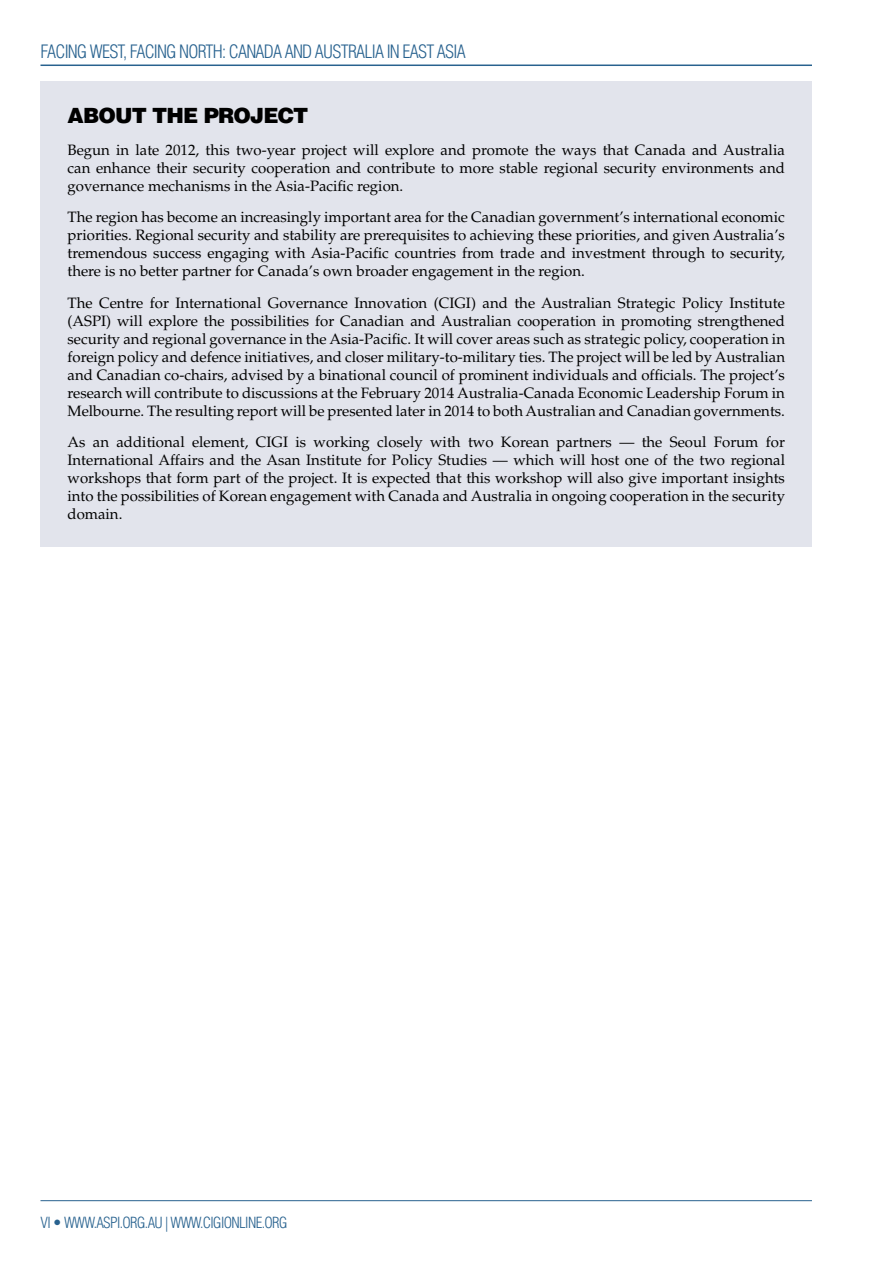
<style>
.page{position:relative;width:893px;height:1263px;background:#fff}
.page>*{position:absolute;margin:0;border:0;box-sizing:border-box;transform-origin:0 0}
.t1{font:900 21px "Helvetica LT Std";letter-spacing:-.04em;color:#000}
.t2{font:300 condensed 18px "Helvetica LT Std";letter-spacing:-.04em;color:#28628f}
.t3{font:15px/18px "Palatino LT Std";color:#000;text-align:justify}
.t4{font:300 condensed 15px "Helvetica LT Std";letter-spacing:-.04em;color:#28628f}
</style>
<div class="page">
<hr style="left:40px;top:65px;width:772px;height:1px;background:#28628f">
<hr style="left:40px;top:1200px;width:772px;height:1px;background:#28628f">
<div style="left:40px;top:81px;width:772px;height:465px;background:#e2e4ec"></div>
<p class="t2" style="left:40px;top:40px;width:427px">FACING WEST, FACING NORTH: CANADA AND AUSTRALIA IN EAST ASIA</p>
<h1 class="t1" style="left:68px;top:102px;width:242px">ABOUT THE PROJECT</h1>
<p class="t3" style="left:68px;top:141px;width:719px">Begun in late 2012, this two-year project will explore and promote the ways that Canada and Australia can enhance their security cooperation and contribute to more stable regional security environments and governance mechanisms in the Asia-Pacific region.</p>
<p class="t3" style="left:68px;top:208px;width:719px">The region has become an increasingly important area for the Canadian government’s international economic priorities. Regional security and stability are prerequisites to achieving these priorities, and given Australia’s tremendous success engaging with Asia-Pacific countries from trade and investment through to security, there is no better partner for Canada’s own broader engagement in the region.</p>
<p class="t3" style="left:68px;top:294px;width:719px">The Centre for International Governance Innovation (CIGI) and the Australian Strategic Policy Institute (ASPI) will explore the possibilities for Canadian and Australian cooperation in promoting strengthened security and regional governance in the Asia-Pacific. It will cover areas such as strategic policy, cooperation in foreign policy and defence initiatives, and closer military-to-military ties. The project will be led by Australian and Canadian co-chairs, advised by a binational council of prominent individuals and officials. The project’s research will contribute to discussions at the February 2014 Australia-Canada Economic Leadership Forum in Melbourne. The resulting report will be presented later in 2014 to both Australian and Canadian governments.</p>
<p class="t3" style="left:68px;top:433px;width:719px">As an additional element, CIGI is working closely with two Korean partners — the Seoul Forum for International Affairs and the Asan Institute for Policy Studies — which will host one of the two regional workshops that form part of the project. It is expected that this workshop will also give important insights into the possibilities of Korean engagement with Canada and Australia in ongoing cooperation in the security domain.</p>
<p class="t4" style="left:40px;top:1213px;width:249px">vi • WWW.ASPI.ORG.AU | WWW.CIGIONLINE.ORG</p>
</div>
